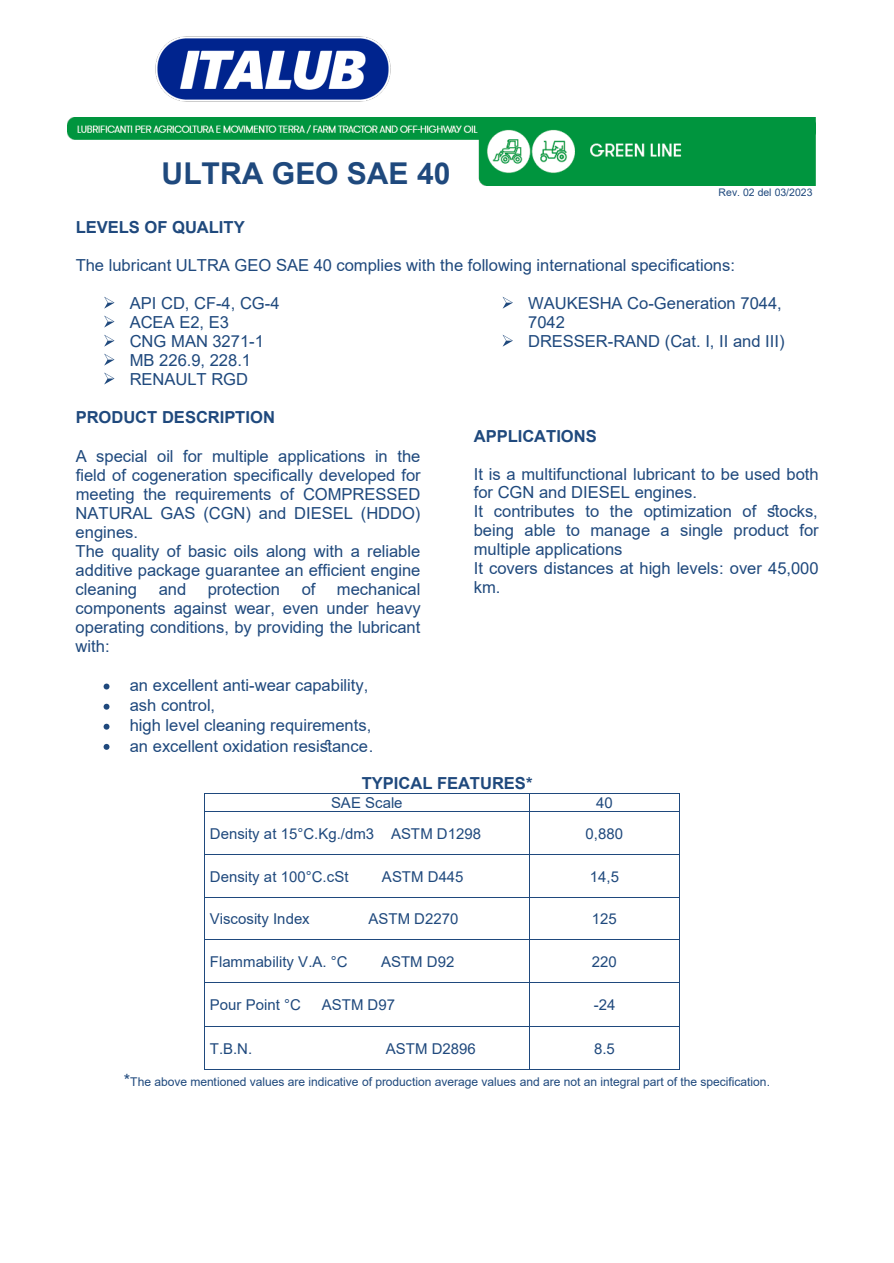
<style>
.page{position:relative;width:894px;height:1263px;background:#fff}
.page>*{position:absolute;margin:0;border:0;box-sizing:border-box;transform-origin:0 0}
.t1{font:700 30px "Arial";color:#1f497d}
.t2{font:16.5px/18.9px "Arial";color:#1f497d}
.t3{font:700 16.5px "Arial";letter-spacing:-.005em;color:#1f497d}
.t4{font:15px "Arial";color:#1f497d}
.t5{font:12px "Arial";letter-spacing:-.005em;color:#1f497d}
.t6{font:10.5px "Arial";letter-spacing:-.005em;color:#1f497d}
.s1{font-size:16.5px}
</style>
<div class="page">
<svg style="left:104px;top:297px;width:10px;height:12px"></svg>
<svg style="left:104px;top:315px;width:10px;height:12px"></svg>
<svg style="left:104px;top:335px;width:10px;height:12px"></svg>
<svg style="left:104px;top:354px;width:10px;height:11px"></svg>
<svg style="left:104px;top:372px;width:10px;height:12px"></svg>
<svg style="left:502px;top:297px;width:10px;height:12px"></svg>
<svg style="left:502px;top:335px;width:10px;height:12px"></svg>
<svg style="left:103px;top:683px;width:6px;height:6px"></svg>
<svg style="left:103px;top:703px;width:6px;height:6px"></svg>
<svg style="left:103px;top:723px;width:6px;height:6px"></svg>
<svg style="left:103px;top:744px;width:6px;height:6px"></svg>
<hr style="left:205px;top:793px;width:323px;height:1px;background:#1f497d">
<hr style="left:529px;top:793px;width:150px;height:1px;background:#1f497d">
<svg style="left:204px;top:793px;width:1px;height:18px"></svg>
<hr style="left:205px;top:811px;width:323px;height:1px;background:#1f497d">
<hr style="left:529px;top:811px;width:150px;height:1px;background:#1f497d">
<svg style="left:679px;top:793px;width:1px;height:18px"></svg>
<hr style="left:204px;top:811px;width:1px;height:43px;background:#1f497d">
<hr style="left:528px;top:811px;width:1px;height:43px;background:#1f497d">
<hr style="left:679px;top:811px;width:1px;height:43px;background:#1f497d">
<hr style="left:205px;top:854px;width:323px;height:1px;background:#1f497d">
<hr style="left:529px;top:854px;width:150px;height:1px;background:#1f497d">
<hr style="left:204px;top:855px;width:1px;height:42px;background:#1f497d">
<hr style="left:528px;top:855px;width:1px;height:42px;background:#1f497d">
<hr style="left:679px;top:855px;width:1px;height:42px;background:#1f497d">
<hr style="left:205px;top:897px;width:323px;height:1px;background:#1f497d">
<hr style="left:529px;top:897px;width:150px;height:1px;background:#1f497d">
<hr style="left:204px;top:898px;width:1px;height:41px;background:#1f497d">
<hr style="left:528px;top:898px;width:1px;height:41px;background:#1f497d">
<hr style="left:679px;top:898px;width:1px;height:41px;background:#1f497d">
<hr style="left:205px;top:939px;width:323px;height:1px;background:#1f497d">
<hr style="left:529px;top:939px;width:150px;height:1px;background:#1f497d">
<hr style="left:204px;top:940px;width:1px;height:42px;background:#1f497d">
<hr style="left:528px;top:940px;width:1px;height:42px;background:#1f497d">
<hr style="left:679px;top:940px;width:1px;height:42px;background:#1f497d">
<hr style="left:205px;top:982px;width:323px;height:1px;background:#1f497d">
<hr style="left:529px;top:982px;width:150px;height:1px;background:#1f497d">
<hr style="left:204px;top:983px;width:1px;height:43px;background:#1f497d">
<hr style="left:528px;top:983px;width:1px;height:43px;background:#1f497d">
<hr style="left:679px;top:983px;width:1px;height:43px;background:#1f497d">
<hr style="left:205px;top:1026px;width:323px;height:1px;background:#1f497d">
<hr style="left:529px;top:1026px;width:150px;height:1px;background:#1f497d">
<hr style="left:204px;top:1026px;width:1px;height:43px;background:#1f497d">
<hr style="left:205px;top:1069px;width:323px;height:1px;background:#1f497d">
<hr style="left:528px;top:1026px;width:1px;height:43px;background:#1f497d">
<hr style="left:529px;top:1069px;width:150px;height:1px;background:#1f497d">
<hr style="left:679px;top:1026px;width:1px;height:43px;background:#1f497d">
<img style="left:68px;top:117px;width:746px;height:69px">
<img style="left:155px;top:36px;width:236px;height:66px">
<h1 class="t1" style="left:161px;top:152px;width:290px">ULTRA GEO SAE 40</h1>
<p class="t6" style="left:718px;top:185px;width:95px">Rev. 02 del 03/2023</p>
<p class="t3" style="left:76px;top:215px;width:170px">LEVELS OF QUALITY</p>
<p class="t2" style="left:76px;top:255px;width:660px">The lubricant ULTRA GEO SAE 40 complies with the following international specifications:</p>
<p class="t2" style="left:130px;top:293px;width:151px">API CD, CF-4, CG-4<br>ACEA E2, E3<br>CNG MAN 3271-1<br>MB 226.9, 228.1<br>RENAULT RGD</p>
<p class="t2" style="left:528px;top:293px;width:258px">WAUKESHA Co-Generation 7044,<br>7042<br>DRESSER-RAND (Cat. I, II and III)</p>
<p class="t3" style="left:76px;top:405px;width:201px">PRODUCT DESCRIPTION</p>
<p class="t2" style="left:76px;top:447px;width:346px">A special oil for multiple applications in the field of cogeneration specifically developed for meeting the requirements of COMPRESSED NATURAL GAS (CGN) and DIESEL (HDDO) engines.<br>The quality of basic oils along with a reliable additive package guarantee an efficient engine cleaning</p>
<p class="t3" style="left:473px;top:424px;width:124px">APPLICATIONS</p>
<p class="t2" style="left:473px;top:464px;width:346px">It is a multifunctional lubricant to be used both for CGN and DIESEL engines.<br>It contributes to the optimization of stocks, being able to manage a single product for multiple applications<br>It covers distances at high levels: over 45,000 km.</p>
<p class="t2" style="left:159px;top:580px;width:29px">and</p>
<p class="t2" style="left:208px;top:580px;width:74px">protection</p>
<p class="t2" style="left:301px;top:580px;width:15px">of</p>
<p class="t2" style="left:76px;top:580px;width:346px;text-align:justify;text-indent:261px">mechanical components against wear, even under heavy operating conditions, by providing the lubricant with:</p>
<p class="t2" style="left:130px;top:675px;width:245px;line-height:20.1px">an excellent anti-wear capability, ash control,<br>high level cleaning requirements, an excellent oxidation resistance.</p>
<p class="t3" style="left:361px;top:772px;width:172px">TYPICAL FEATURES*</p>
<p class="t4" style="left:331px;top:792px;width:73px">SAE Scale</p>
<p class="t4" style="left:596px;top:792px;width:18px">40</p>
<p class="t4" style="left:210px;top:823px;width:272px">Density at 15°C.Kg./dm3 ASTM D1298</p>
<p class="t4" style="left:585px;top:823px;width:39px">0,880</p>
<p class="t4" style="left:210px;top:866px;width:140px">Density at 100°C.cSt</p>
<p class="t4" style="left:382px;top:866px;width:83px">ASTM D445</p>
<p class="t4" style="left:589px;top:866px;width:30px">14,5</p>
<p class="t4" style="left:210px;top:908px;width:101px">Viscosity Index</p>
<p class="t4" style="left:368px;top:908px;width:91px">ASTM D2270</p>
<p class="t4" style="left:591px;top:908px;width:26px">125</p>
<p class="t4" style="left:210px;top:951px;width:139px">Flammability V.A. °C</p>
<p class="t4" style="left:381px;top:951px;width:75px">ASTM D92</p>
<p class="t4" style="left:591px;top:951px;width:26px">220</p>
<p class="t4" style="left:210px;top:994px;width:92px">Pour Point °C</p>
<p class="t4" style="left:322px;top:994px;width:75px">ASTM D97</p>
<p class="t4" style="left:593px;top:994px;width:23px">-24</p>
<p class="t4" style="left:210px;top:1038px;width:44px">T.B.N.</p>
<p class="t4" style="left:385px;top:1038px;width:91px">ASTM D2896</p>
<p class="t4" style="left:594px;top:1038px;width:22px">8.5</p>
<p class="t5" style="left:124px;top:1073px;width:647px"><span class="s1">*</span>The above mentioned values are indicative of production average values and are not an integral part of the specification.</p>
</div>
